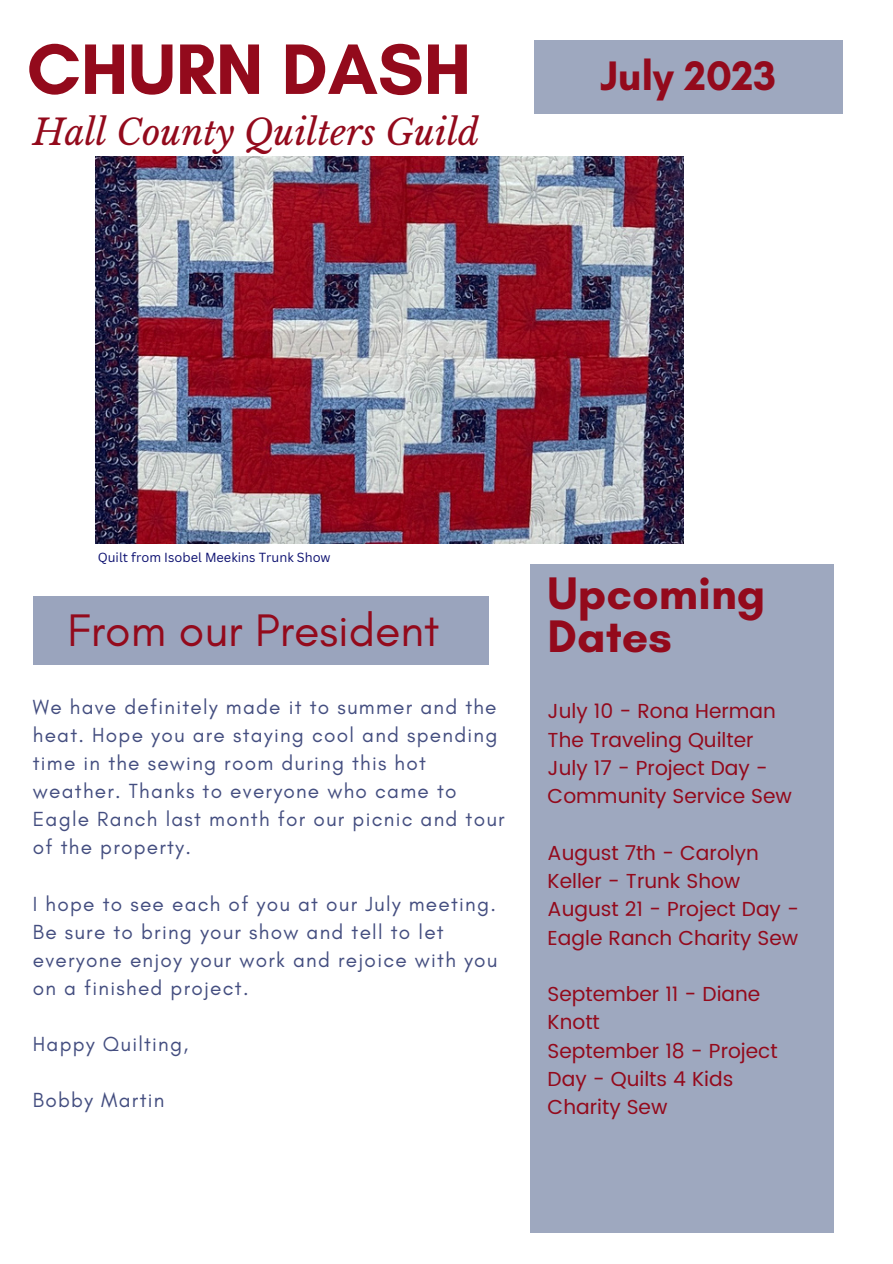
<style>
.page{position:relative;width:893px;height:1264px;background:#fff}
.page>*{position:absolute;margin:0;border:0;box-sizing:border-box;transform-origin:0 0}
.t1{font:700 72.75px "Glacial Indifference";color:#930a1c}
.t2{font:46.5px "Glacial Indifference";color:#930a1c}
.t3{font:700 46.5px/43.8px "Glacial Indifference";color:#930a1c}
.t4{font:700 42px "Glacial Indifference";color:#930a1c}
.t5{font:italic 35.1px "Libre Baskerville";color:#930a1c}
.t6{font:20.85px/28px "Glacial Indifference";letter-spacing:.06em;color:#444e80}
.t7{font:20.25px/28.2px "Poppins";color:#930a1c}
.t8{font:12.9px "Canva Sans";color:#0c1070}
</style>
<div class="page">
<div style="left:534px;top:40px;width:309px;height:74px;background:#9ea8bf"></div>
<div style="left:530px;top:564px;width:304px;height:668px;background:#9ea8bf"></div>
<div style="left:33px;top:596px;width:455px;height:68px;background:#9aa4bd"></div>
<img style="left:96px;top:157px;width:588px;height:386px">
<p class="t1" style="left:27px;top:25px;width:446px">CHURN DASH</p>
<p class="t5" style="left:33px;top:111px;width:447px">Hall County Quilters Guild</p>
<p class="t4" style="left:600px;top:50px;width:177px">July 2023</p>
<p class="t8" style="left:98px;top:548px;width:234px">Quilt from Isobel Meekins Trunk Show</p>
<p class="t2" style="left:68px;top:601px;width:373px">From our President</p>
<p class="t6" style="left:33px;top:692px;width:473px">We have definitely made it to summer and the heat. Hope you are staying cool and spending time in the sewing room during this hot weather. Thanks to everyone who came to Eagle Ranch last month for our picnic and tour of the property.</p>
<p class="t6" style="left:33px;top:889px;width:466px">I hope to see each of you at our July meeting.<br>Be sure to bring your show and tell to let everyone enjoy your work and rejoice with you on a finished project.</p>
<p class="t6" style="left:33px;top:1029px;width:157px">Happy Quilting,</p>
<p class="t6" style="left:33px;top:1086px;width:133px">Bobby Martin</p>
<p class="t3" style="left:547px;top:570px;width:219px">Upcoming<br>Dates</p>
<p class="t7" style="left:547px;top:697px;width:230px">July 10 - Rona Herman</p>
<p class="t7" style="left:547px;top:725px;width:207px">The Traveling Quilter</p>
<p class="t7" style="left:547px;top:753px;width:246px">July 17 - Project Day -<br>Community Service Sew</p>
<p class="t7" style="left:547px;top:838px;width:212px">August 7th - Carolyn<br>Keller - Trunk Show</p>
<p class="t7" style="left:547px;top:895px;width:253px">August 21 - Project Day -<br>Eagle Ranch Charity Sew</p>
<p class="t7" style="left:547px;top:980px;width:214px">September 11 - Diane<br>Knott</p>
<p class="t7" style="left:547px;top:1036px;width:231px">September 18 - Project<br>Day - Quilts 4 Kids<br>Charity Sew</p>
</div>
